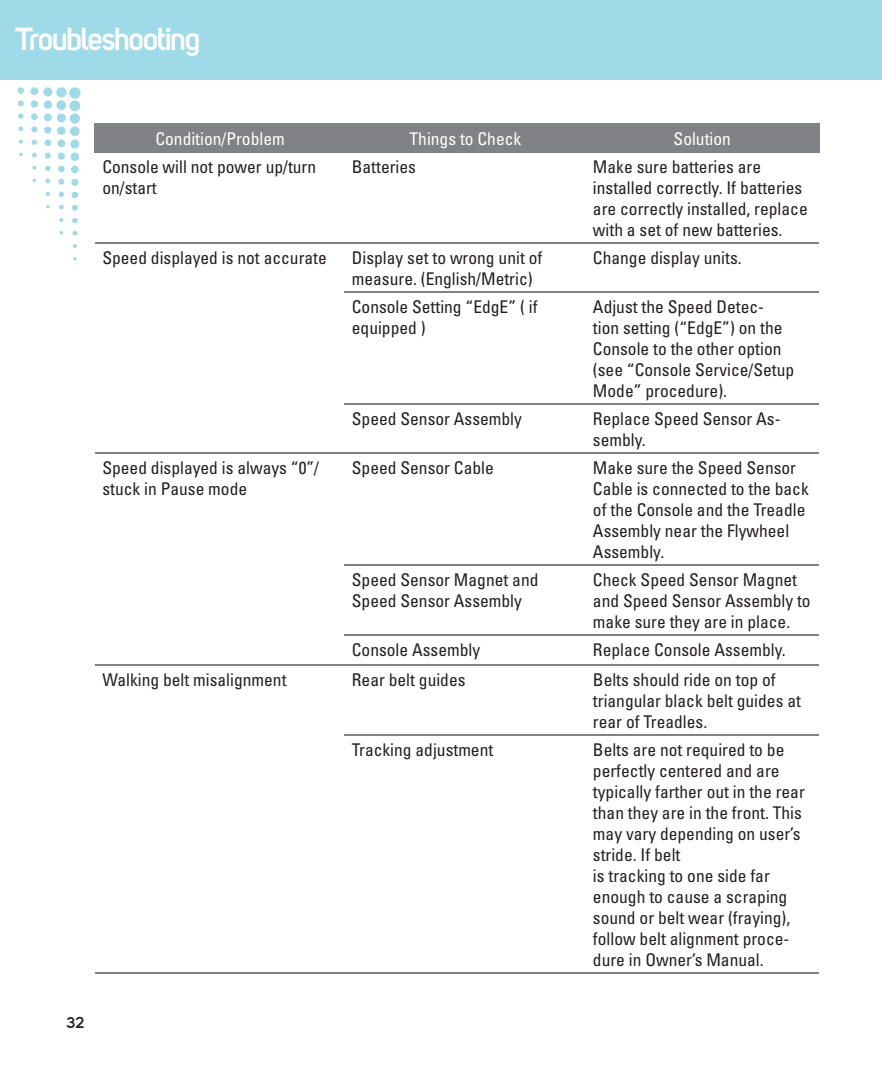
<style>
.page{position:relative;width:882px;height:1071px;background:#fff}
.page>*{position:absolute;margin:0;border:0;box-sizing:border-box;transform-origin:0 0}
.t1{font:700 31.5px "Uni Sans Semi";letter-spacing:-.05em;color:#fff}
.t2{font:condensed 17.5px/21px "Univers";color:#231f20}
.t3{font:condensed 17.5px "Univers";color:#fff}
.t4{font:700 15.75px "Uni Sans Semi";color:#231f20}
</style>
<div class="page">
<div style="left:69px;top:87px;width:12px;height:12px;background:#9edae7;border-radius:50%"></div>
<div style="left:69px;top:100px;width:11px;height:11px;background:#9edae7;border-radius:50%"></div>
<div style="left:70px;top:113px;width:10px;height:11px;background:#9edae7;border-radius:50%"></div>
<div style="left:70px;top:126px;width:10px;height:10px;background:#9edae7;border-radius:50%"></div>
<div style="left:70px;top:140px;width:9px;height:9px;background:#9edae7;border-radius:50%"></div>
<div style="left:71px;top:153px;width:8px;height:8px;background:#9edae7;border-radius:50%"></div>
<div style="left:71px;top:166px;width:8px;height:7px;background:#9edae7;border-radius:50%"></div>
<div style="left:71px;top:179px;width:7px;height:7px;background:#9edae7;border-radius:50%"></div>
<svg style="left:72px;top:192px;width:6px;height:6px"></svg>
<svg style="left:72px;top:205px;width:6px;height:6px"></svg>
<svg style="left:72px;top:218px;width:6px;height:5px"></svg>
<svg style="left:72px;top:231px;width:5px;height:5px"></svg>
<svg style="left:73px;top:244px;width:4px;height:4px"></svg>
<svg style="left:73px;top:257px;width:4px;height:4px"></svg>
<div style="left:56px;top:87px;width:10px;height:11px;background:#9edae7;border-radius:50%"></div>
<div style="left:57px;top:100px;width:9px;height:10px;background:#9edae7;border-radius:50%"></div>
<div style="left:57px;top:113px;width:9px;height:9px;background:#9edae7;border-radius:50%"></div>
<div style="left:57px;top:126px;width:9px;height:9px;background:#9edae7;border-radius:50%"></div>
<div style="left:57px;top:140px;width:8px;height:7px;background:#9edae7;border-radius:50%"></div>
<div style="left:58px;top:153px;width:7px;height:7px;background:#9edae7;border-radius:50%"></div>
<div style="left:58px;top:166px;width:7px;height:6px;background:#9edae7;border-radius:50%"></div>
<svg style="left:58px;top:179px;width:6px;height:6px"></svg>
<svg style="left:59px;top:192px;width:5px;height:5px"></svg>
<svg style="left:59px;top:205px;width:5px;height:5px"></svg>
<svg style="left:59px;top:218px;width:4px;height:4px"></svg>
<div style="left:43px;top:87px;width:9px;height:9px;background:#9edae7;border-radius:50%"></div>
<div style="left:44px;top:100px;width:8px;height:9px;background:#9edae7;border-radius:50%"></div>
<div style="left:44px;top:113px;width:8px;height:8px;background:#9edae7;border-radius:50%"></div>
<div style="left:44px;top:126px;width:7px;height:8px;background:#9edae7;border-radius:50%"></div>
<svg style="left:45px;top:140px;width:6px;height:6px"></svg>
<svg style="left:45px;top:153px;width:6px;height:6px"></svg>
<svg style="left:45px;top:166px;width:6px;height:5px"></svg>
<svg style="left:45px;top:179px;width:5px;height:4px"></svg>
<svg style="left:46px;top:192px;width:4px;height:4px"></svg>
<svg style="left:46px;top:205px;width:4px;height:3px"></svg>
<div style="left:30px;top:87px;width:8px;height:8px;background:#9edae7;border-radius:50%"></div>
<div style="left:31px;top:100px;width:7px;height:8px;background:#9edae7;border-radius:50%"></div>
<div style="left:31px;top:113px;width:7px;height:7px;background:#9edae7;border-radius:50%"></div>
<svg style="left:31px;top:126px;width:6px;height:6px"></svg>
<svg style="left:32px;top:140px;width:5px;height:5px"></svg>
<svg style="left:32px;top:153px;width:5px;height:4px"></svg>
<svg style="left:32px;top:166px;width:4px;height:4px"></svg>
<div style="left:18px;top:87px;width:6px;height:7px;background:#9edae7;border-radius:50%"></div>
<svg style="left:18px;top:100px;width:6px;height:6px"></svg>
<svg style="left:18px;top:113px;width:6px;height:6px"></svg>
<svg style="left:18px;top:126px;width:5px;height:5px"></svg>
<svg style="left:19px;top:140px;width:4px;height:4px"></svg>
<svg style="left:19px;top:153px;width:4px;height:3px"></svg>
<div style="left:0;top:0;width:882px;height:79px;background:#9edae7"></div>
<hr style="left:94px;top:125px;width:2px;height:26px;background:#808285">
<div style="left:96px;top:125px;width:723px;height:26px;background:#808285"></div>
<hr style="left:94px;top:123px;width:251px;height:2px;background:#808285">
<hr style="left:345px;top:123px;width:241px;height:2px;background:#808285">
<hr style="left:586px;top:123px;width:233px;height:2px;background:#808285">
<hr style="left:94px;top:151px;width:251px;height:2px;background:#808285">
<hr style="left:345px;top:151px;width:241px;height:2px;background:#808285">
<hr style="left:586px;top:151px;width:233px;height:2px;background:#808285">
<hr style="left:345px;top:735px;width:241px;height:1px;background:#808285">
<hr style="left:586px;top:735px;width:233px;height:1px;background:#808285">
<hr style="left:95px;top:973px;width:250px;height:1px;background:#808285">
<hr style="left:345px;top:973px;width:241px;height:1px;background:#808285">
<hr style="left:586px;top:973px;width:233px;height:1px;background:#808285">
<hr style="left:95px;top:665px;width:250px;height:1px;background:#808285">
<hr style="left:95px;top:242px;width:250px;height:2px;background:#808285">
<hr style="left:345px;top:242px;width:241px;height:2px;background:#808285">
<hr style="left:586px;top:242px;width:233px;height:2px;background:#808285">
<hr style="left:345px;top:291px;width:241px;height:2px;background:#808285">
<hr style="left:586px;top:291px;width:233px;height:2px;background:#808285">
<hr style="left:345px;top:403px;width:241px;height:2px;background:#808285">
<hr style="left:586px;top:403px;width:233px;height:2px;background:#808285">
<hr style="left:95px;top:452px;width:250px;height:2px;background:#808285">
<hr style="left:345px;top:452px;width:241px;height:2px;background:#808285">
<hr style="left:586px;top:452px;width:233px;height:2px;background:#808285">
<hr style="left:345px;top:564px;width:241px;height:2px;background:#808285">
<hr style="left:586px;top:564px;width:233px;height:2px;background:#808285">
<hr style="left:345px;top:634px;width:241px;height:2px;background:#808285">
<hr style="left:586px;top:634px;width:233px;height:2px;background:#808285">
<hr style="left:345px;top:665px;width:241px;height:1px;background:#808285">
<hr style="left:586px;top:665px;width:233px;height:1px;background:#808285">
<h1 class="t1" style="left:16px;top:20px;width:187px">Troubleshooting</h1>
<p class="t3" style="left:155px;top:128px;width:131px">Condition/Problem</p>
<p class="t3" style="left:410px;top:128px;width:113px">Things to Check</p>
<p class="t3" style="left:674px;top:128px;width:59px">Solution</p>
<p class="t2" style="left:102px;top:156px;width:215px">Console will not power up/turn on/start</p>
<p class="t2" style="left:352px;top:156px;width:66px">Batteries</p>
<p class="t2" style="left:593px;top:156px;width:216px">Make sure batteries are installed correctly. If batteries are correctly installed, replace with a set of new batteries.</p>
<p class="t2" style="left:102px;top:247px;width:226px">Speed displayed is not accurate</p>
<p class="t2" style="left:352px;top:247px;width:192px">Display set to wrong unit of measure. (English/Metric)</p>
<p class="t2" style="left:593px;top:247px;width:150px">Change display units.</p>
<p class="t2" style="left:352px;top:296px;width:187px">Console Setting “EdgE” ( if equipped )</p>
<p class="t2" style="left:593px;top:296px;width:203px">Adjust the Speed Detec&shy;tion setting (“EdgE”) on the<br>Console to the other option (see “Console Service/Setup<br>Mode” procedure).</p>
<p class="t2" style="left:352px;top:408px;width:172px">Speed Sensor Assembly</p>
<p class="t2" style="left:593px;top:408px;width:189px">Replace Speed Sensor As&shy;sembly.</p>
<p class="t2" style="left:102px;top:457px;width:218px">Speed displayed is always “0”/ stuck in Pause mode</p>
<p class="t2" style="left:352px;top:457px;width:143px">Speed Sensor Cable</p>
<p class="t2" style="left:593px;top:457px;width:217px">Make sure the Speed Sensor<br>Cable is connected to the back of the Console and the Treadle<br>Assembly near the Flywheel<br>Assembly.</p>
<p class="t2" style="left:352px;top:569px;width:188px">Speed Sensor Magnet and<br>Speed Sensor Assembly</p>
<p class="t2" style="left:593px;top:569px;width:219px">Check Speed Sensor Magnet and Speed Sensor Assembly to make sure they are in place.</p>
<p class="t2" style="left:352px;top:639px;width:130px">Console Assembly</p>
<p class="t2" style="left:593px;top:639px;width:194px">Replace Console Assembly.</p>
<p class="t2" style="left:102px;top:669px;width:186px">Walking belt misalignment</p>
<p class="t2" style="left:352px;top:669px;width:115px">Rear belt guides</p>
<p class="t2" style="left:593px;top:669px;width:210px">Belts should ride on top of triangular black belt guides at rear of Treadles.</p>
<p class="t2" style="left:352px;top:739px;width:143px">Tracking adjustment</p>
<p class="t2" style="left:593px;top:739px;width:213px">Belts are not required to be perfectly centered and are typically farther out in the rear than they are in the front. This may vary depending on user’s stride. If belt<br>is tracking to one side far enough to cause a scraping sound or belt wear (fraying), follow belt alignment proce&shy;dure in Owner’s Manual.</p>
<p class="t4" style="left:66px;top:1013px;width:19px">32</p>
</div>
